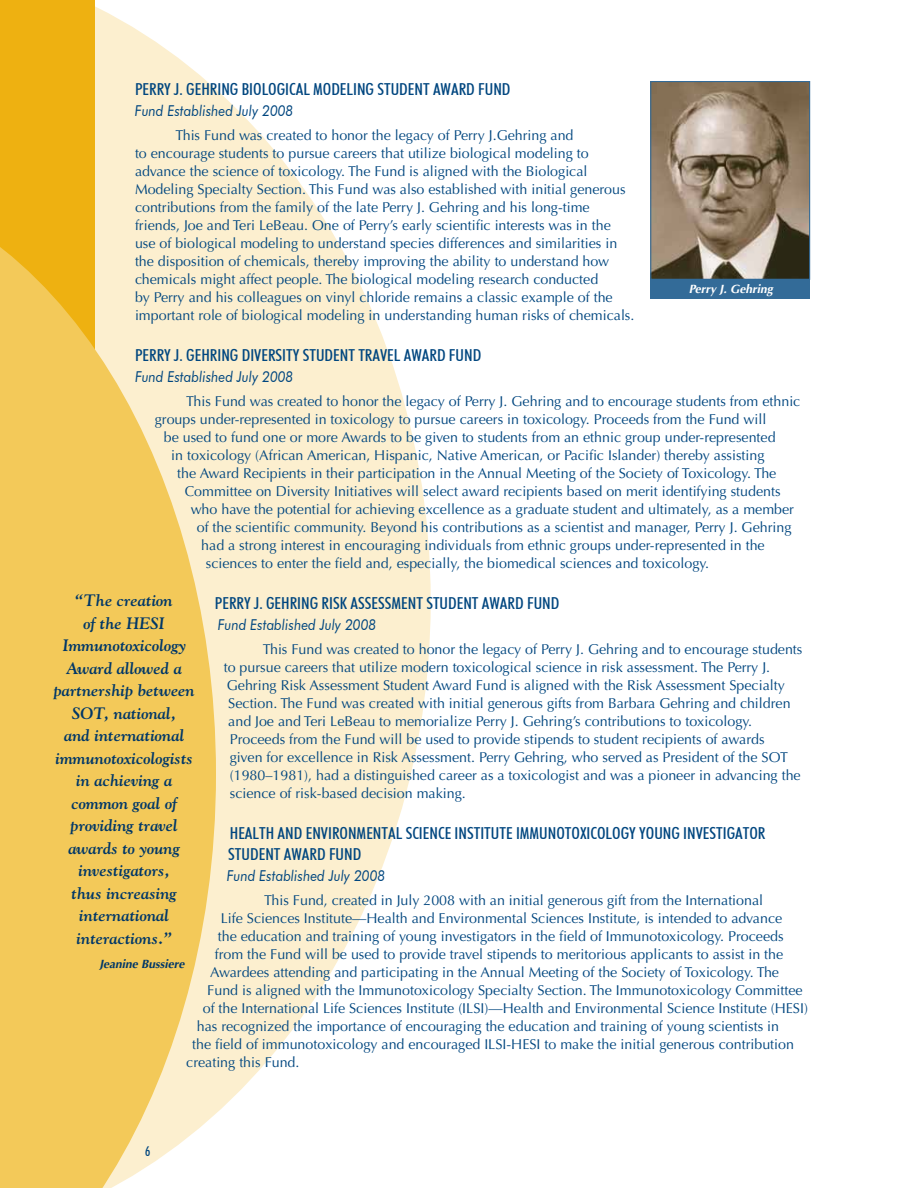
<style>
.page{position:relative;width:918px;height:1188px;background:#fff}
.page>*{position:absolute;margin:0;border:0;box-sizing:border-box;transform-origin:0 0}
.t1{font:500 condensed 16.5px "Futura BT";color:#00467f;scale:1.05 1}
.t2{font:italic 700 16.5px/22.5px "Goudy";color:#003768;text-align:center}
.t3{font:italic 15px "Futura BT";color:#00467f;scale:.9 1}
.t4{font:14.25px/18px "Optima";color:#00467f}
.t5{font:500 condensed 13.5px "Futura BT";color:#00467f}
.t6{font:italic 700 12px "Optima";color:#003768}
.t7{font:italic 700 12px "Optima";color:#fff}
</style>
<div class="page">
<svg style="left:94px;top:0;width:337px;height:1113px;fill:#fcefcf"></svg>
<div style="left:0;top:0;width:94px;height:1188px;background:#eeb111"></div>
<svg style="left:0;top:177px;width:216px;height:1011px;background:#f4cd68"></svg>
<img style="left:652px;top:83px;width:156px;height:195px">
<div style="left:650px;top:81px;width:160px;height:199px;border:1px solid #336b98"></div>
<div style="left:650px;top:279px;width:160px;height:20px;background:#336b98"></div>
<p class="t1" style="left:135px;top:79px;width:121px">PERRY J. GEHRING BIOLOG</p>
<p class="t1" style="left:285px;top:79px;width:44px">ICAL MODEL</p>
<p class="t1" style="left:353px;top:79px;width:52px">ING STUDENT</p>
<p class="t1" style="left:433px;top:79px;width:66px">AWARD FUND</p>
<p class="t3" style="left:135px;top:101px;width:178px">Fund Established July 2008</p>
<p class="t4" style="left:135px;top:127px;width:501px;text-indent:40px">This Fund was created to honor the legacy of Perry J.Gehring and<br>to encourage students to pursue careers that utilize biological modeling to advance the science of toxicology. The Fund is aligned with the Biological Modeling Specialty Section. This Fund was also established with initial generous contributions from the family of the late Perry J. Gehring and his long-time friends, Joe and Teri LeBeau. One of Perry’s early scientific interests was in the use of biological modeling to understand species differences and similarities in the disposition of chemicals, thereby improving the ability to understand how chemicals might affect people. The biological modeling research conducted<br>by Perry and his colleagues on vinyl chloride remains a classic example of the important role of biological modeling in understanding human risks of chemicals.</p>
<p class="t1" style="left:135px;top:345px;width:189px">PERRY J. GEH RING DIVERSITY STUDENT</p>
<p class="t1" style="left:358px;top:345px;width:110px">TRAVEL AWARD FUND</p>
<p class="t3" style="left:135px;top:367px;width:178px">Fund Established July 2008</p>
<p class="t4" style="left:186px;top:393px;width:616px">This Fund was created to honor the legacy of Perry J. Gehring and to encourage students from ethnic</p>
<p class="t4" style="left:155px;top:411px;width:613px">groups under-represented in toxicology to pursue careers in toxicology. Proceeds from the Fund will</p>
<p class="t4" style="left:164px;top:429px;width:613px">be used to fund one or more Awards to be given to students from an ethnic group under-represented</p>
<p class="t4" style="left:171px;top:447px;width:595px">in toxicology (African American, Hispanic, Native American, or Pacific Islander) thereby assisting</p>
<p class="t4" style="left:177px;top:465px;width:601px">the Award Recipients in their participation in the Annual Meeting of the Society of Toxicology. The</p>
<p class="t4" style="left:185px;top:483px;width:597px">Committee on Diversity Initiatives will select award recipients based on merit identifying students</p>
<p class="t4" style="left:191px;top:501px;width:605px">who have the potential for achieving excellence as a graduate student and ultimately, as a member</p>
<p class="t4" style="left:197px;top:519px;width:596px">of the scientific community. Beyond his contributions as a scientist and manager, Perry J. Gehring</p>
<p class="t4" style="left:201px;top:537px;width:565px">had a strong interest in encouraging individuals from ethnic groups under-represented in the</p>
<p class="t4" style="left:206px;top:555px;width:505px">sciences to enter the field and, especially, the biomedical sciences and toxicology.</p>
<p class="t1" style="left:215px;top:593px;width:138px">PERRY J. GEH RING RISK ASSESSMENT</p>
<p class="t1" style="left:426px;top:593px;width:29px">STUDENT</p>
<p class="t1" style="left:482px;top:593px;width:66px">AWARD FUND</p>
<p class="t3" style="left:218px;top:615px;width:178px">Fund Established July 2008</p>
<p class="t4" style="left:263px;top:641px;width:541px">This Fund was created to honor the legacy of Perry J. Gehring and to encourage students</p>
<p class="t4" style="left:224px;top:659px;width:548px">to pursue careers that utilize modern toxicological science in risk assessment. The Perry J.</p>
<p class="t4" style="left:227px;top:677px;width:560px">Gehring Risk Assessment Student Award Fund is aligned with the Risk Assessment Specialty</p>
<p class="t4" style="left:228px;top:695px;width:564px">Section. The Fund was created with initial generous gifts from Barbara Gehring and children</p>
<p class="t4" style="left:228px;top:713px;width:525px">and Joe and Teri LeBeau to memorialize Perry J. Gehring’s contributions to toxicology.</p>
<p class="t4" style="left:230px;top:731px;width:536px">Proceeds from the Fund will be used to provide stipends to student recipients of awards</p>
<p class="t4" style="left:230px;top:749px;width:560px">given for excellence in Risk Assessment. Perry Gehring, who served as President of the SOT</p>
<p class="t4" style="left:230px;top:767px;width:572px">(1980–1981), had a distinguished career as a toxicologist and was a pioneer in advancing the</p>
<p class="t4" style="left:230px;top:785px;width:237px">science of risk-based decision making.</p>
<p class="t1" style="left:230px;top:823px;width:114px">HEALTH AND ENVIRONMENT</p>
<p class="t1" style="left:388px;top:823px;width:41px">AL SCIENCE</p>
<p class="t1" style="left:455px;top:823px;width:97px">INSTITUTE IMMUNOTO</p>
<p class="t1" style="left:580px;top:823px;width:19px">XICOLOGY</p>
<p class="t1" style="left:639px;top:823px;width:50px">YOUNG INVEST</p>
<p class="t1" style="left:723px;top:823px;width:42px">IGATO R</p>
<p class="t1" style="left:228px;top:844px;width:29px">STUDENT</p>
<p class="t1" style="left:284px;top:844px;width:66px">AWARD FUND</p>
<p class="t3" style="left:227px;top:866px;width:178px">Fund Established July 2008</p>
<p class="t4" style="left:264px;top:892px;width:500px">This Fund, created in July 2008 with an initial generous gift from the International</p>
<p class="t4" style="left:221px;top:910px;width:563px">Life Sciences Institute—Health and Environmental Sciences Institute, is intended to advance</p>
<p class="t4" style="left:218px;top:928px;width:567px">the education and training of young investigators in the field of Immunotoxicology. Proceeds</p>
<p class="t4" style="left:215px;top:946px;width:570px">from the Fund will be used to provide travel stipends to meritorious applicants to assist in the</p>
<p class="t4" style="left:210px;top:964px;width:570px">Awardees attending and participating in the Annual Meeting of the Society of Toxicology. The</p>
<p class="t4" style="left:207px;top:982px;width:597px">Fund is aligned with the Immunotoxicology Specialty Section. The Immunotoxicology Committee</p>
<p class="t4" style="left:203px;top:1000px;width:607px">of the International Life Sciences Institute (ILSI)—Health and Environmental Science Institute (HESI)</p>
<p class="t4" style="left:197px;top:1018px;width:584px">has recognized the importance of encouraging the education and training of young scientists in</p>
<p class="t4" style="left:192px;top:1036px;width:603px">the field of immunotoxicology and encouraged ILSI-HESI to make the initial generous contribution</p>
<p class="t4" style="left:186px;top:1054px;width:115px">creating this Fund.</p>
<p class="t7" style="left:689px;top:282px;width:85px">Perry J. Gehring</p>
<p class="t2" style="left:54px;top:589px;width:143px">“The creation<br>of the HESI<br>Immunotoxicology<br>Award allowed a partnership between<br>SOT, national,<br>and international immunotoxicologists in achieving a common goal of providing travel awards to young investigators,<br>thus increasing international interactions.”</p>
<p class="t6" style="left:100px;top:957px;width:86px">Jeanine Bussiere</p>
<p class="t5" style="left:145px;top:1143px;width:7px">6</p>
</div>
